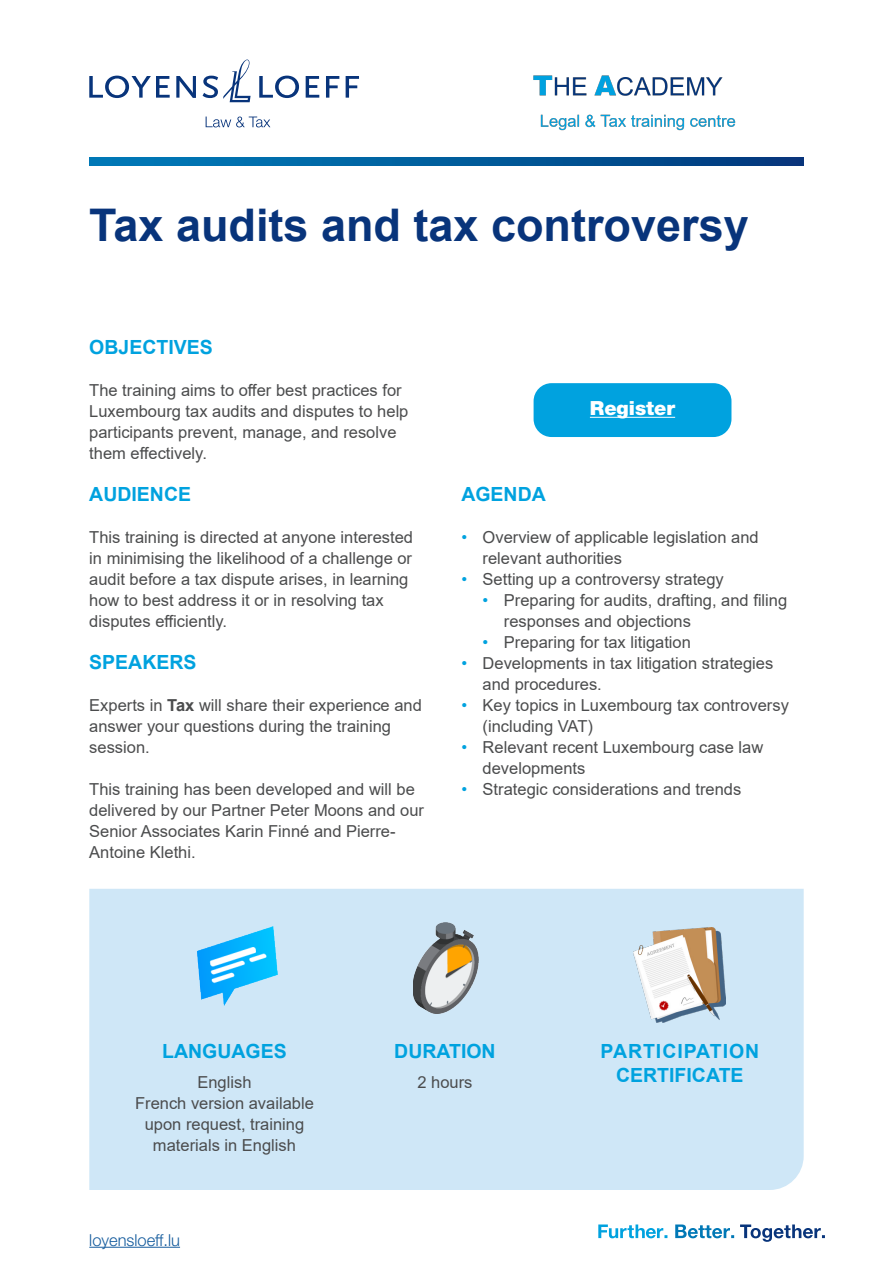
<style>
.page{position:relative;width:893px;height:1263px;background:#fff}
.page>*{position:absolute;margin:0;border:0;box-sizing:border-box;transform-origin:0 0}
.HEADLINE{font:700 45px "Arial";color:#08347b}
.INTRODUCTION_TEXT{font:700 19.5px/24px "Arial";color:#00a2df;text-align:center}
.TAB_BULLET{font:700 19.5px "Arial";color:#00a2df}
.INTRODUCTION_TEXT-2{font:900 19.5px "Helvetica Neue LT Pro";color:#fff}
.INTRODUCTION_TEXT-3{font:16.5px/21px "Arial";color:#4b4c4d}
.TAB_BULLET-2{font:16.5px/21px "Arial";color:#4b4c4d}
.INTRODUCTION_TEXT-4{font:300 16.5px "Helvetica Neue LT Pro";color:#175d9e}
.s1{font-weight:700}
.s2{color:#00a2df}
</style>
<div class="page">
<div style="left:89px;top:889px;width:715px;height:301px;background:#cfe7f7"></div>
<svg style="left:740px;top:1224px;width:85px;height:18px"></svg>
<svg style="left:675px;top:1224px;width:59px;height:14px"></svg>
<svg style="left:598px;top:1224px;width:69px;height:14px"></svg>
<svg style="left:259px;top:76px;width:40px;height:22px"></svg>
<svg style="left:306px;top:76px;width:13px;height:22px"></svg>
<svg style="left:326px;top:76px;width:13px;height:22px"></svg>
<svg style="left:346px;top:76px;width:13px;height:22px"></svg>
<svg style="left:89px;top:76px;width:81px;height:22px"></svg>
<svg style="left:176px;top:76px;width:20px;height:22px"></svg>
<svg style="left:203px;top:59px;width:48px;height:43px"></svg>
<svg style="left:206px;top:117px;width:64px;height:10px"></svg>
<img style="left:174px;top:913px;width:103px;height:109px">
<img style="left:413px;top:922px;width:65px;height:92px">
<img style="left:633px;top:928px;width:93px;height:94px">
<svg style="left:89px;top:157px;width:715px;height:9px;background:#005b9b"></svg>
<div style="left:534px;top:383px;width:197px;height:54px;background:#00a2df;border-radius:18px"></div>
<hr style="left:590px;top:417px;width:85px;height:1px;background:#fff">
<img style="left:533px;top:75px;width:203px;height:56px">
<hr style="left:89px;top:1247px;width:91px;height:1px;background:#175d9e">
<p class="HEADLINE" style="left:89px;top:194px;width:661px">Tax audits and tax controversy</p>
<p class="INTRODUCTION_TEXT" style="left:89px;top:336px;width:125px">OBJECTIVES</p>
<p class="INTRODUCTION_TEXT-3" style="left:89px;top:380px;width:321px">The training aims to offer best practices for Luxembourg tax audits and disputes to help participants prevent, manage, and resolve them effectively.</p>
<p class="TAB_BULLET" style="left:89px;top:480px;width:103px">AUDIENCE</p>
<p class="TAB_BULLET-2" style="left:89px;top:526px;width:325px">This training is directed at anyone interested</p>
<p class="TAB_BULLET-2" style="left:89px;top:547px;width:324px">in minimising the likelihood of a challenge or</p>
<p class="TAB_BULLET-2" style="left:89px;top:568px;width:321px">audit before a tax dispute arises, in learning</p>
<p class="TAB_BULLET-2" style="left:89px;top:589px;width:296px">how to best address it or in resolving tax</p>
<p class="TAB_BULLET-2" style="left:89px;top:610px;width:139px">disputes efficiently.</p>
<p class="TAB_BULLET" style="left:89px;top:648px;width:109px">SPEAKERS</p>
<p class="TAB_BULLET-2" style="left:89px;top:694px;width:334px">Experts in <span class="s1">Tax</span> will share their experience and</p>
<p class="TAB_BULLET-2" style="left:89px;top:715px;width:303px">answer your questions during the training</p>
<p class="TAB_BULLET-2" style="left:89px;top:736px;width:62px">session.</p>
<p class="TAB_BULLET-2" style="left:89px;top:778px;width:327px">This training has been developed and will be</p>
<p class="TAB_BULLET-2" style="left:89px;top:799px;width:336px">delivered by our Partner Peter Moons and our</p>
<p class="TAB_BULLET-2" style="left:89px;top:820px;width:308px">Senior Associates Karin Finné and Pierre-<br>Antoine Klethi.</p>
<p class="INTRODUCTION_TEXT-2" style="left:590px;top:397px;width:87px">Register</p>
<p class="TAB_BULLET" style="left:461px;top:480px;width:86px">AGENDA</p>
<p class="INTRODUCTION_TEXT-3" style="left:483px;top:526px;width:278px;text-indent:-21px"><span class="s2">•</span> Overview of applicable legislation and relevant authorities</p>
<p class="INTRODUCTION_TEXT-3" style="left:461px;top:568px;width:264px"><span class="s2">•</span> Setting up a controversy strategy</p>
<p class="INTRODUCTION_TEXT-3" style="left:504px;top:589px;width:285px;text-indent:-21px"><span class="s2">•</span> Preparing for audits, drafting, and filing responses and objections</p>
<p class="INTRODUCTION_TEXT-3" style="left:483px;top:631px;width:210px"><span class="s2">•</span> Preparing for tax litigation</p>
<p class="INTRODUCTION_TEXT-3" style="left:483px;top:652px;width:292px;text-indent:-21px"><span class="s2">•</span> Developments in tax litigation strategies and procedures.</p>
<p class="INTRODUCTION_TEXT-3" style="left:483px;top:694px;width:308px;text-indent:-21px"><span class="s2">•</span> Key topics in Luxembourg tax controversy (including VAT)</p>
<p class="INTRODUCTION_TEXT-3" style="left:483px;top:736px;width:282px;text-indent:-21px"><span class="s2">•</span> Relevant recent Luxembourg case law developments</p>
<p class="INTRODUCTION_TEXT-3" style="left:461px;top:778px;width:281px"><span class="s2">•</span> Strategic considerations and trends</p>
<p class="INTRODUCTION_TEXT" style="left:162px;top:1039px;width:126px">LANGUAGES</p>
<p class="INTRODUCTION_TEXT-3" style="left:197px;top:1071px;width:56px">English</p>
<p class="INTRODUCTION_TEXT-3" style="left:135px;top:1092px;width:180px;text-align:center">French version available upon request, training materials in English</p>
<p class="INTRODUCTION_TEXT-4" style="left:89px;top:1229px;width:92px">loyensloeff.lu</p>
<p class="INTRODUCTION_TEXT" style="left:394px;top:1039px;width:103px">DURATION</p>
<p class="INTRODUCTION_TEXT-3" style="left:417px;top:1071px;width:57px">2 hours</p>
<p class="INTRODUCTION_TEXT" style="left:600px;top:1039px;width:160px">PARTICIPATION<br>CERTIFICATE</p>
</div>
